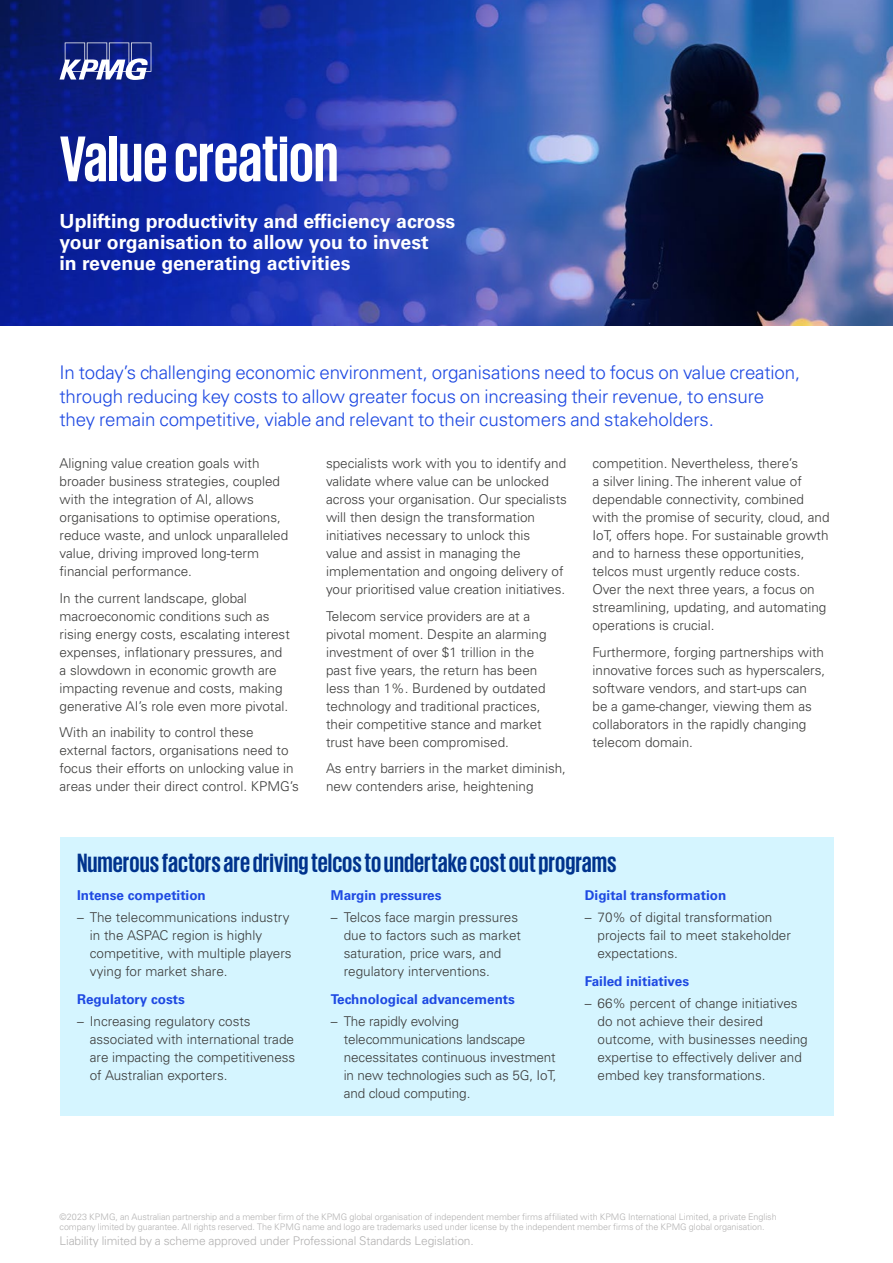
<style>
.page{position:relative;width:893px;height:1263px;background:#fff}
.page>*{position:absolute;margin:0;border:0;box-sizing:border-box;transform-origin:0 0}
.t1{font:700 66px "KPMG";color:#fff}
.t2{font:700 27px "KPMG";color:#00338d}
.t3{font:700 19.5px/21px "Univers LT Std";color:#fff}
.t4{font:300 18.75px/23.2px "Univers LT Std";letter-spacing:-.01em;color:#1e49e2}
.t5{font:300 13.5px/18px "Univers LT Std";color:#3c3c3b}
.t6{font:700 13.5px "Univers LT Std";color:#1e49e2}
.t7{font:300 12px "Univers LT Std";letter-spacing:-.01em;color:#b3b2b2}
.t8{font:300 9px/10.8px "Univers LT Std";letter-spacing:-.005em;color:#b3b2b2}
</style>
<div class="page">
<img style="left:0;top:0;width:893px;height:325px">
<div style="left:60px;top:837px;width:773px;height:279px;background:#d5f5ff"></div>
<svg style="left:60px;top:43px;width:91px;height:37px"></svg>
<h1 class="t1" style="left:60px;top:126px;width:280px">Value creation</h1>
<h3 class="t3" style="left:60px;top:210px;width:397px">Uplifting productivity and efficiency across your organisation to allow you to invest<br>in revenue generating activities</h3>
<p class="t4" style="left:60px;top:361px;width:742px">In today’s challenging economic environment, organisations need to focus on value creation, through reducing key costs to allow greater focus on increasing their revenue, to ensure they remain competitive, viable and relevant to their customers and stakeholders.</p>
<p class="t5" style="left:60px;top:454px;width:230px">Aligning value creation goals with broader business strategies, coupled with the integration of AI, allows organisations to optimise operations, reduce waste, and unlock unparalleled value, driving improved long-term financial performance.</p>
<p class="t5" style="left:60px;top:589px;width:232px">In the current landscape, global macroeconomic conditions such as rising energy costs, escalating interest expenses, inflationary pressures, and a slowdown in economic growth are impacting revenue and costs, making generative AI’s role even more pivotal.</p>
<p class="t5" style="left:60px;top:723px;width:241px">With an inability to control these external factors, organisations need to focus their efforts on unlocking value in areas under their direct control. KPMG’s</p>
<p class="t5" style="left:326px;top:454px;width:242px">specialists work with you to identify and validate where value can be unlocked across your organisation. Our specialists will then design the transformation initiatives necessary to unlock this<br>value and assist in managing the implementation and ongoing delivery of your prioritised value creation initiatives.</p>
<p class="t5" style="left:326px;top:607px;width:222px">Telecom service providers are at a pivotal moment. Despite an alarming investment of over $1 trillion in the past five years, the return has been less than 1%. Burdened by outdated technology and traditional practices, their competitive stance and market trust have been compromised.</p>
<p class="t5" style="left:326px;top:759px;width:241px">As entry barriers in the market diminish, new contenders arise, heightening</p>
<p class="t5" style="left:592px;top:454px;width:239px">competition. Nevertheless, there’s<br>a silver lining. The inherent value of dependable connectivity, combined with the promise of security, cloud, and IoT, offers hope. For sustainable growth and to harness these opportunities, telcos must urgently reduce costs.<br>Over the next three years, a focus on streamlining, updating, and automating operations is crucial.</p>
<p class="t5" style="left:592px;top:643px;width:234px">Furthermore, forging partnerships with innovative forces such as hyperscalers, software vendors, and start-ups can be a game-changer, viewing them as collaborators in the rapidly changing telecom domain.</p>
<h2 class="t2" style="left:77px;top:849px;width:541px">Numerous factors are driving telcos to undertake cost out programs</h2>
<p class="t6" style="left:77px;top:887px;width:130px">Intense competition</p>
<p class="t5" style="left:90px;top:908px;width:203px;text-indent:-13px">– The telecommunications industry in the ASPAC region is highly competitive, with multiple players vying for market share.</p>
<p class="t6" style="left:77px;top:991px;width:109px">Regulatory costs</p>
<p class="t5" style="left:90px;top:1012px;width:207px;text-indent:-13px">– Increasing regulatory costs associated with international trade are impacting the competitiveness of Australian exporters.</p>
<p class="t6" style="left:585px;top:887px;width:143px">Digital transformation</p>
<p class="t5" style="left:598px;top:908px;width:195px;text-indent:-13px">– 70% of digital transformation projects fail to meet stakeholder expectations.</p>
<p class="t6" style="left:585px;top:973px;width:106px">Failed initiatives</p>
<p class="t5" style="left:598px;top:994px;width:212px;text-indent:-13px">– 66% percent of change initiatives do not achieve their desired outcome, with businesses needing expertise to effectively deliver and embed key transformations.</p>
<p class="t6" style="left:331px;top:887px;width:112px">Margin pressures</p>
<p class="t5" style="left:344px;top:908px;width:179px;text-indent:-13px">– Telcos face margin pressures due to factors such as market saturation, price wars, and regulatory interventions.</p>
<p class="t6" style="left:331px;top:991px;width:185px">Technological advancements</p>
<p class="t5" style="left:344px;top:1012px;width:214px;text-indent:-13px">– The rapidly evolving telecommunications landscape necessitates continuous investment in new technologies such as 5G, IoT, and cloud computing.</p>
<p class="t8" style="left:60px;top:1211px;width:719px">©2023 KPMG, an Australian partnership and a member firm of the KPMG global organisation of independent member firms affiliated with KPMG International Limited, a private English company limited by guarantee. All rights reserved. The KPMG name and logo are trademarks used under license by the independent member firms of the KPMG global organisation.</p>
<p class="t7" style="left:60px;top:1233px;width:416px">Liability limited by a scheme approved under Professional Standards Legislation.</p>
</div>
